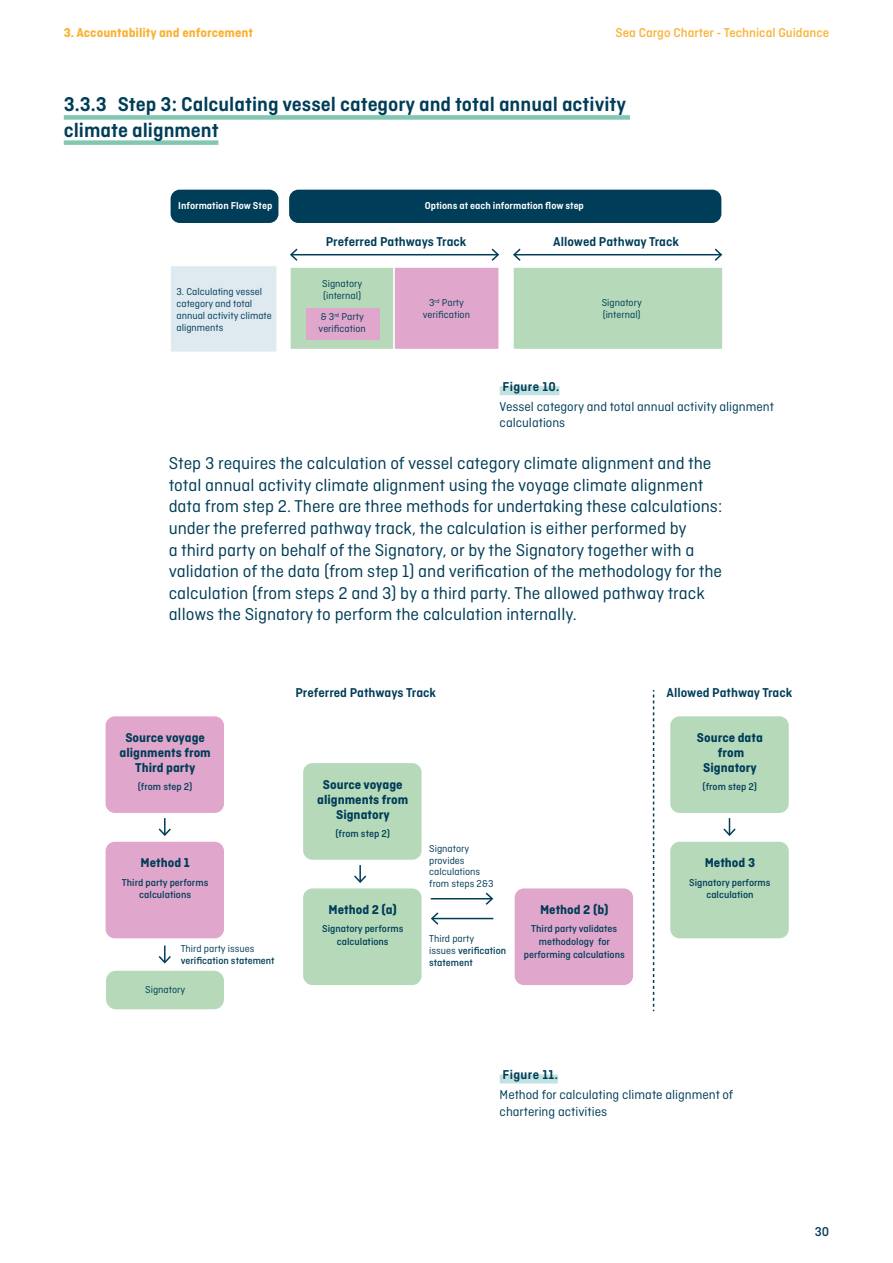
<style>
.page{position:relative;width:893px;height:1263px;background:#fff}
.page>*{position:absolute;margin:0;border:0;box-sizing:border-box;transform-origin:0 0}
.t1{font:600 21px/25.2px "Ciutadella";color:#003d58}
.t2{font:18px/21.6px "Ciutadella";color:#003d58}
.t3{font:700 13.5px/15px "Ciutadella";color:#003d58;text-align:center}
.t4{font:13.5px/16.2px "Ciutadella";color:#003d58}
.t5{font:600 13.5px "Ciutadella";color:#003d58}
.t6{font:500 13.5px "Ciutadella";color:#f9b234}
.t7{font:700 13.5px "Ciutadella";color:#f9b234}
.t8{font:600 13.5px "Ciutadella";letter-spacing:.025em;color:#003d58}
.t9{font:500 13.5px "Ciutadella";color:#003d58}
.t10{font:500 10.5px/12.6px "Ciutadella";color:#003d58;text-align:center}
.t11{font:10.5px/11.9px "Ciutadella";color:#003d58}
.t12{font:600 10.5px "Ciutadella";color:#fff}
.s1{font-weight:400}
</style>
<div class="page">
<div style="left:64px;top:115px;width:566px;height:5px;background:#82c7b1"></div>
<div style="left:64px;top:140px;width:154px;height:5px;background:#82c7b1"></div>
<div style="left:170px;top:265px;width:107px;height:87px;background:#dfe9f0"></div>
<div style="left:169px;top:265px;width:109px;height:88px;border:2px solid #fff"></div>
<div style="left:513px;top:267px;width:210px;height:83px;background:#b5d9b9"></div>
<div style="left:512px;top:266px;width:212px;height:84px;border:2px solid #fff"></div>
<hr style="left:292px;top:254px;width:206px;height:1px;background:#003d58">
<svg style="left:290px;top:249px;width:8px;height:12px"></svg>
<svg style="left:492px;top:249px;width:7px;height:12px"></svg>
<hr style="left:515px;top:254px;width:206px;height:1px;background:#003d58">
<svg style="left:513px;top:249px;width:8px;height:12px"></svg>
<svg style="left:715px;top:249px;width:7px;height:12px"></svg>
<div style="left:171px;top:190px;width:107px;height:33px;background:#003d58;border-radius:9px"></div>
<div style="left:289px;top:190px;width:432px;height:33px;background:#003d58;border-radius:9px"></div>
<div style="left:290px;top:267px;width:104px;height:83px;background:#b5d9b9"></div>
<div style="left:289px;top:266px;width:106px;height:84px;border:2px solid #fff"></div>
<div style="left:394px;top:267px;width:105px;height:83px;background:#e1a6cb"></div>
<div style="left:393px;top:266px;width:107px;height:84px;border:2px solid #fff"></div>
<div style="left:307px;top:308px;width:73px;height:31px;background:#e1a6cb"></div>
<div style="left:500px;top:386px;width:59px;height:9px;background:#c1e2e0"></div>
<div style="left:500px;top:1074px;width:58px;height:9px;background:#c1e2e0"></div>
<div style="left:106px;top:971px;width:118px;height:38px;background:#b5d9b9;border-radius:10px"></div>
<div style="left:106px;top:716px;width:118px;height:97px;background:#e1a6cb;border-radius:9px"></div>
<div style="left:303px;top:763px;width:119px;height:97px;background:#b5d9b9;border-radius:9px"></div>
<div style="left:106px;top:842px;width:118px;height:96px;background:#e1a6cb;border-radius:9px"></div>
<div style="left:303px;top:888px;width:119px;height:97px;background:#b5d9b9;border-radius:9px"></div>
<div style="left:515px;top:888px;width:118px;height:97px;background:#e1a6cb;border-radius:9px"></div>
<svg style="left:159px;top:818px;width:12px;height:18px"></svg>
<div style="left:670px;top:716px;width:119px;height:97px;background:#b5d9b9;border-radius:9px"></div>
<div style="left:670px;top:842px;width:119px;height:96px;background:#b5d9b9;border-radius:9px"></div>
<svg style="left:723px;top:818px;width:13px;height:18px"></svg>
<svg style="left:354px;top:865px;width:12px;height:18px"></svg>
<hr style="left:431px;top:898px;width:61px;height:1px;background:#003d58">
<svg style="left:486px;top:892px;width:7px;height:13px"></svg>
<hr style="left:432px;top:918px;width:61px;height:1px;background:#003d58">
<svg style="left:431px;top:912px;width:7px;height:13px"></svg>
<svg style="left:159px;top:945px;width:12px;height:18px"></svg>
<svg style="left:653px;top:690px;width:1px;height:321px"></svg>
<p class="t7" style="left:64px;top:25px;width:191px">3. Accountability and enforcement</p>
<p class="t6" style="left:616px;top:25px;width:215px">Sea Cargo Charter - Technical Guidance</p>
<p class="t1" style="left:64px;top:92px;width:564px">3.3.3 Step 3: Calculating vessel category and total annual activity climate alignment</p>
<p class="t12" style="left:178px;top:200px;width:96px">Information Flow Step</p>
<p class="t12" style="left:425px;top:200px;width:161px">Options at each information flow step</p>
<p class="t11" style="left:176px;top:286px;width:97px">3. Calculating vessel category and total annual activity climate alignments</p>
<p class="t5" style="left:326px;top:234px;width:142px">Preferred Pathways Track</p>
<p class="t5" style="left:553px;top:234px;width:127px">Allowed Pathway Track</p>
<p class="t11" style="left:322px;top:278px;width:42px">Signatory (internal)</p>
<p class="t11" style="left:319px;top:311px;width:49px">&amp; 3<sup>rd</sup> Party verification</p>
<p class="t11" style="left:423px;top:297px;width:49px;text-align:center">3<sup>rd</sup> Party verification</p>
<p class="t11" style="left:602px;top:297px;width:42px">Signatory (internal)</p>
<p class="t8" style="left:503px;top:379px;width:58px">Figure 10.</p>
<p class="t4" style="left:500px;top:399px;width:276px">Vessel category and total annual activity alignment calculations</p>
<p class="t2" style="left:169px;top:452px;width:555px">Step 3 requires the calculation of vessel category climate alignment and the total annual activity climate alignment using the voyage climate alignment data from step 2. There are three methods for undertaking these calculations: under the preferred pathway track, the calculation is either performed by<br>a third party on behalf of the Signatory, or by the Signatory together with a validation of the data (from step 1) and verification of the methodology for the calculation (from steps 2 and 3) by a third party. The allowed pathway track allows the Signatory to perform the calculation internally.</p>
<p class="t5" style="left:295px;top:685px;width:142px">Preferred Pathways Track</p>
<p class="t5" style="left:667px;top:685px;width:127px">Allowed Pathway Track</p>
<p class="t3" style="left:120px;top:730px;width:93px">Source voyage alignments from<br>Third party</p>
<p class="t10" style="left:138px;top:780px;width:56px">(from step 2)</p>
<p class="t3" style="left:317px;top:776px;width:93px">Source voyage alignments from<br>Signatory</p>
<p class="t10" style="left:335px;top:827px;width:56px">(from step 2)</p>
<p class="t3" style="left:141px;top:855px;width:51px">Method 1</p>
<p class="t10" style="left:122px;top:876px;width:88px">Third party performs calculations</p>
<p class="t3" style="left:328px;top:902px;width:70px">Method 2 (a)</p>
<p class="t10" style="left:322px;top:923px;width:83px">Signatory performs calculations</p>
<p class="t11" style="left:181px;top:942px;width:75px">Third party issues</p>
<p class="t10" style="left:181px;top:954px;width:95px">verification statement</p>
<p class="t11" style="left:145px;top:984px;width:42px">Signatory</p>
<p class="t11" style="left:429px;top:842px;width:66px">Signatory provides calculations from steps 2&amp;3</p>
<p class="t10" style="left:429px;top:933px;width:78px;line-height:11.9px;text-align:left"><span class="s1">Third party<br>issues</span> verification statement</p>
<p class="t3" style="left:540px;top:902px;width:70px">Method 2 (b)</p>
<p class="t10" style="left:524px;top:923px;width:103px">Third party validates methodology for performing calculations</p>
<p class="t3" style="left:697px;top:730px;width:68px">Source data from<br>Signatory</p>
<p class="t10" style="left:703px;top:780px;width:56px">(from step 2)</p>
<p class="t3" style="left:705px;top:855px;width:52px">Method 3</p>
<p class="t10" style="left:689px;top:876px;width:83px">Signatory performs calculation</p>
<p class="t8" style="left:503px;top:1067px;width:57px">Figure 11.</p>
<p class="t4" style="left:500px;top:1087px;width:235px">Method for calculating climate alignment of chartering activities</p>
<p class="t9" style="left:815px;top:1224px;width:16px">30</p>
</div>
